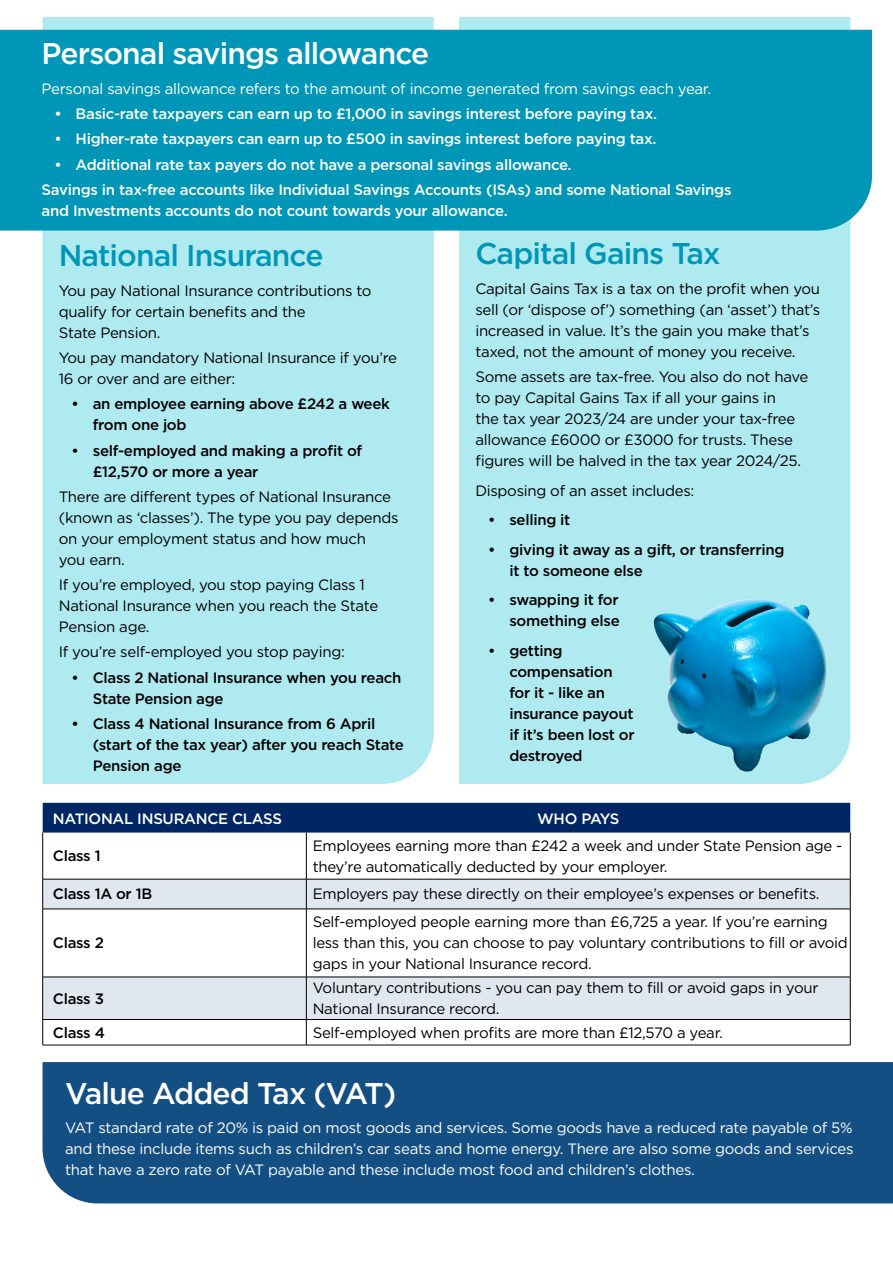
<style>
.page{position:relative;width:893px;height:1263px;background:#fff}
.page>*{position:absolute;margin:0;border:0;box-sizing:border-box;transform-origin:0 0}
.t1{font:500 30px "Gotham";letter-spacing:-.03em;color:#fff}
.t2{font:500 30px "Gotham";letter-spacing:-.03em;color:#0096b7}
.t3{font:15px/21px "Gotham";letter-spacing:-.02em;color:#000}
.t4{font:500 15px/21px "Gotham";letter-spacing:-.02em;color:#000}
.t5{font:500 15px/25.2px "Gotham";letter-spacing:-.02em;color:#fff}
.t6{font:15px/21px "Gotham";letter-spacing:-.02em;color:#fff;text-align:justify}
</style>
<div class="page">
<div style="left:43px;top:17px;width:391px;height:767px;background:#b0eaf1"></div>
<svg style="left:459px;top:17px;width:391px;height:767px;background:#a1e1ec"></svg>
<div style="left:0;top:30px;width:872px;height:201px;background:#0096b7"></div>
<div style="left:43px;top:1062px;width:850px;height:141px;background:#144f84"></div>
<div style="left:43px;top:803px;width:807px;height:29px;background:#002763"></div>
<svg style="left:43px;top:880px;width:807px;height:139px;fill:#e0e7ef"></svg>
<hr style="left:43px;top:879px;width:263px;height:1px;background:#000">
<hr style="left:306px;top:879px;width:544px;height:1px;background:#000">
<hr style="left:43px;top:909px;width:263px;height:1px;background:#000">
<hr style="left:306px;top:909px;width:544px;height:1px;background:#000">
<hr style="left:43px;top:977px;width:263px;height:1px;background:#000">
<hr style="left:306px;top:977px;width:544px;height:1px;background:#000">
<hr style="left:43px;top:1019px;width:263px;height:1px;background:#000">
<hr style="left:306px;top:1019px;width:544px;height:1px;background:#000">
<hr style="left:42px;top:832px;width:1px;height:47px;background:#000">
<hr style="left:306px;top:832px;width:1px;height:47px;background:#000">
<hr style="left:850px;top:832px;width:1px;height:47px;background:#000">
<hr style="left:42px;top:879px;width:1px;height:30px;background:#000">
<hr style="left:306px;top:879px;width:1px;height:30px;background:#000">
<hr style="left:850px;top:879px;width:1px;height:30px;background:#000">
<hr style="left:42px;top:909px;width:1px;height:68px;background:#000">
<hr style="left:306px;top:909px;width:1px;height:68px;background:#000">
<hr style="left:850px;top:909px;width:1px;height:68px;background:#000">
<hr style="left:42px;top:977px;width:1px;height:42px;background:#000">
<hr style="left:306px;top:977px;width:1px;height:42px;background:#000">
<hr style="left:850px;top:977px;width:1px;height:42px;background:#000">
<svg style="left:42px;top:1020px;width:1px;height:25px"></svg>
<svg style="left:306px;top:1020px;width:1px;height:25px"></svg>
<svg style="left:850px;top:1020px;width:1px;height:25px"></svg>
<hr style="left:43px;top:1045px;width:263px;height:1px;background:#000">
<hr style="left:306px;top:1045px;width:544px;height:1px;background:#000">
<img style="left:702px;top:599px;width:54px;height:17px">
<h1 class="t1" style="left:42px;top:34px;width:389px">Personal savings allowance</h1>
<p class="t6" style="left:42px;top:78px;width:671px">Personal savings allowance refers to the amount of income generated from savings each year.</p>
<p class="t5" style="left:54px;top:101px;width:604px">• Basic-rate taxpayers can earn up to £1,000 in savings interest before paying tax.</p>
<p class="t5" style="left:54px;top:126px;width:604px">• Higher-rate taxpayers can earn up to £500 in savings interest before paying tax.</p>
<p class="t5" style="left:42px;top:151px;width:691px;text-indent:13px">• Additional rate tax payers do not have a personal savings allowance.<br>Savings in tax-free accounts like Individual Savings Accounts (ISAs) and some National Savings</p>
<p class="t5" style="left:42px;top:198px;width:468px">and Investments accounts do not count towards your allowance.</p>
<h1 class="t2" style="left:59px;top:236px;width:266px">National Insurance</h1>
<p class="t3" style="left:59px;top:280px;width:314px">You pay National Insurance contributions to qualify for certain benefits and the<br>State Pension.</p>
<p class="t3" style="left:59px;top:347px;width:340px">You pay mandatory National Insurance if you’re<br>16 or over and are either:</p>
<p class="t4" style="left:93px;top:393px;width:298px;text-indent:-21px">• an employee earning above £242 a week from one job</p>
<p class="t4" style="left:93px;top:440px;width:271px;text-indent:-21px">• self-employed and making a profit of £12,570 or more a year</p>
<p class="t3" style="left:59px;top:486px;width:341px">There are different types of National Insurance (known as ‘classes’). The type you pay depends on your employment status and how much<br>you earn.</p>
<p class="t3" style="left:59px;top:574px;width:321px">If you’re employed, you stop paying Class 1<br>National Insurance when you reach the State<br>Pension age.</p>
<p class="t3" style="left:59px;top:641px;width:288px">If you’re self-employed you stop paying:</p>
<p class="t4" style="left:93px;top:667px;width:310px;text-indent:-21px">• Class 2 National Insurance when you reach<br>State Pension age</p>
<p class="t4" style="left:93px;top:713px;width:313px;text-indent:-21px">• Class 4 National Insurance from 6 April (start of the tax year) after you reach State<br>Pension age</p>
<p class="t5" style="left:53px;top:806px;width:230px">NATIONAL INSURANCE CLASS</p>
<p class="t5" style="left:537px;top:806px;width:84px">WHO PAYS</p>
<p class="t4" style="left:53px;top:845px;width:49px">Class 1</p>
<p class="t3" style="left:313px;top:834px;width:531px">Employees earning more than £242 a week and under State Pension age - they’re automatically deducted by your employer.</p>
<p class="t4" style="left:53px;top:883px;width:101px">Class 1A or 1B</p>
<p class="t3" style="left:313px;top:883px;width:508px">Employers pay these directly on their employee’s expenses or benefits.</p>
<p class="t4" style="left:53px;top:932px;width:52px">Class 2</p>
<h1 class="t2" style="left:475px;top:234px;width:247px">Capital Gains Tax</h1>
<p class="t3" style="left:475px;top:278px;width:347px">Capital Gains Tax is a tax on the profit when you sell (or ‘dispose of’) something (an ‘asset’) that’s increased in value. It’s the gain you make that’s taxed, not the amount of money you receive.</p>
<p class="t3" style="left:475px;top:366px;width:335px">Some assets are tax-free. You also do not have to pay Capital Gains Tax if all your gains in<br>the tax year 2023/24 are under your tax-free allowance £6000 or £3000 for trusts. These figures will be halved in the tax year 2024/25.</p>
<p class="t3" style="left:475px;top:479px;width:221px">Disposing of an asset includes:</p>
<p class="t4" style="left:488px;top:509px;width:84px">• selling it</p>
<p class="t4" style="left:509px;top:539px;width:277px;text-indent:-21px">• giving it away as a gift, or transferring it to someone else</p>
<p class="t4" style="left:488px;top:589px;width:133px;text-align:right">• swapping it for something else</p>
<p class="t4" style="left:509px;top:640px;width:127px;text-indent:-21px">• getting compensation for it - like an insurance payout if it’s been lost or destroyed</p>
<p class="t3" style="left:313px;top:911px;width:537px">Self-employed people earning more than £6,725 a year. If you’re earning less than this, you can choose to pay voluntary contributions to fill or avoid gaps in your National Insurance record.</p>
<p class="t4" style="left:53px;top:987px;width:53px">Class 3</p>
<p class="t3" style="left:313px;top:977px;width:507px">Voluntary contributions - you can pay them to fill or avoid gaps in your<br>National Insurance record.</p>
<p class="t4" style="left:53px;top:1021px;width:53px">Class 4</p>
<p class="t3" style="left:313px;top:1021px;width:412px">Self-employed when profits are more than £12,570 a year.</p>
<h1 class="t1" style="left:65px;top:1073px;width:333px">Value Added Tax (VAT)</h1>
<p class="t6" style="left:65px;top:1117px;width:790px">VAT standard rate of 20% is paid on most goods and services. Some goods have a reduced rate payable of 5% and these include items such as children’s car seats and home energy. There are also some goods and services that have a zero rate of VAT payable and these include most food and children’s clothes.</p>
</div>
